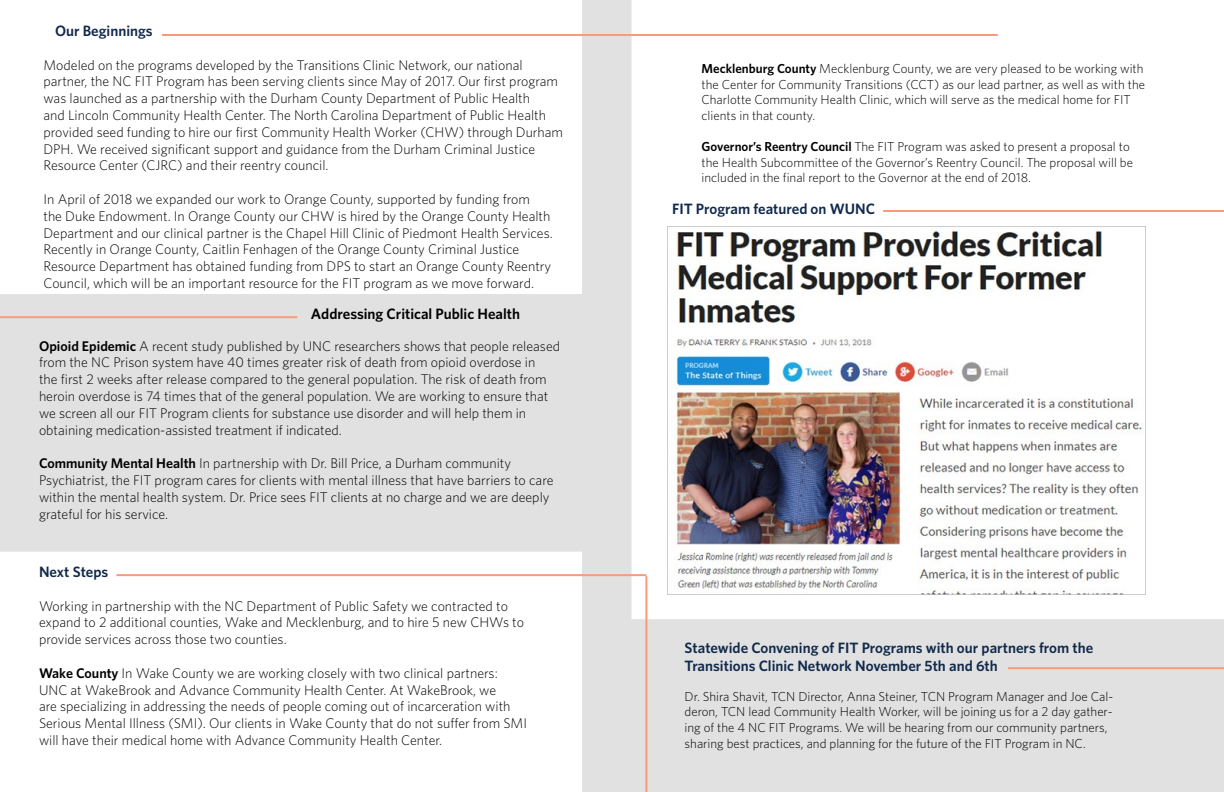
<style>
.page{position:relative;width:1224px;height:792px;background:#fff}
.page>*{position:absolute;margin:0;border:0;box-sizing:border-box;transform-origin:0 0}
.t1{font:600 15px/18px "Whitney";color:#11294b}
.t2{font:600 15px "Whitney";color:#000}
.t3{font:300 14px/16.8px "Whitney";color:#000}
.t4{font:300 13px/15.6px "Whitney";color:#000}
.s1{font-weight:600}
</style>
<div class="page">
<div style="left:632px;top:619px;width:592px;height:173px;background:#e1e1e1"></div>
<div style="left:0;top:294px;width:582px;height:258px;background:#e1e1e1"></div>
<img style="left:667px;top:227px;width:476px;height:367px">
<hr style="left:883px;top:210px;width:341px;height:2px;background:#f79c7a">
<hr style="left:645px;top:576px;width:2px;height:216px;background:#f79c7a">
<hr style="left:1008px;top:667px;width:216px;height:2px;background:#f79c7a">
<div style="left:582px;top:0;width:50px;height:792px;background:#e1e1e1"></div>
<hr style="left:116px;top:574px;width:530px;height:2px;background:#f79c7a">
<hr style="left:0;top:316px;width:297px;height:2px;background:#f79c7a">
<hr style="left:162px;top:34px;width:836px;height:2px;background:#f79c7a">
<p class="t1" style="left:55px;top:22px;width:99px">Our Beginnings</p>
<p class="t3" style="left:44px;top:56px;width:521px">Modeled on the programs developed by the Transitions Clinic Network, our national partner, the NC FIT Program has been serving clients since May of 2017. Our first program was launched as a partnership with the Durham County Department of Public Health<br>and Lincoln Community Health Center. The North Carolina Department of Public Health provided seed funding to hire our first Community Health Worker (CHW) through Durham DPH. We received significant support and guidance from the Durham Criminal Justice Resource Center (CJRC) and their reentry council.</p>
<p class="t3" style="left:44px;top:190px;width:511px">In April of 2018 we expanded our work to Orange County, supported by funding from<br>the Duke Endowment. In Orange County our CHW is hired by the Orange County Health Department and our clinical partner is the Chapel Hill Clinic of Piedmont Health Services.<br>Recently in Orange County, Caitlin Fenhagen of the Orange County Criminal Justice Resource Department has obtained funding from DPS to start an Orange County Reentry Council, which will be an important resource for the FIT program as we move forward.</p>
<p class="t2" style="left:311px;top:303px;width:211px">Addressing Critical Public Health</p>
<p class="t3" style="left:39px;top:337px;width:523px"><span class="s1">Opioid Epidemic</span> A recent study published by UNC researchers shows that people released from the NC Prison system have 40 times greater risk of death from opioid overdose in<br>the first 2 weeks after release compared to the general population. The risk of death from heroin overdose is 74 times that of the general population. We are working to ensure that we screen all our FIT Program clients for substance use disorder and will help them in obtaining medication-assisted treatment if indicated.</p>
<p class="t3" style="left:39px;top:454px;width:516px"><span class="s1">Community Mental Health</span> In partnership with Dr. Bill Price, a Durham community Psychiatrist, the FIT program cares for clients with mental illness that have barriers to care within the mental health system. Dr. Price sees FIT clients at no charge and we are deeply grateful for his service.</p>
<p class="t1" style="left:39px;top:562px;width:71px">Next Steps</p>
<p class="t3" style="left:39px;top:597px;width:487px">Working in partnership with the NC Department of Public Safety we contracted to expand to 2 additional counties, Wake and Mecklenburg, and to hire 5 new CHWs to provide services across those two counties.</p>
<p class="t3" style="left:39px;top:664px;width:490px"><span class="s1">Wake County</span> In Wake County we are working closely with two clinical partners:<br>UNC at WakeBrook and Advance Community Health Center. At WakeBrook, we<br>are specializing in addressing the needs of people coming out of incarceration with Serious Mental Illness (SMI). Our clients in Wake County that do not suffer from SMI will have their medical home with Advance Community Health Center.</p>
<p class="t4" style="left:702px;top:60px;width:445px"><span class="s1">Mecklenburg County</span> Mecklenburg County, we are very pleased to be working with the Center for Community Transitions (CCT) as our lead partner, as well as with the Charlotte Community Health Clinic, which will serve as the medical home for FIT clients in that county.</p>
<p class="t4" style="left:702px;top:138px;width:433px"><span class="s1">Governor’s Reentry Council</span> The FIT Program was asked to present a proposal to the Health Subcommittee of the Governor’s Reentry Council. The proposal will be included in the final report to the Governor at the end of 2018.</p>
<p class="t1" style="left:672px;top:199px;width:204px">FIT Program featured on WUNC</p>
<p class="t1" style="left:685px;top:638px;width:410px">Statewide Convening of FIT Programs with our partners from the<br>Transitions Clinic Network November 5th and 6th</p>
<p class="t4" style="left:685px;top:688px;width:430px">Dr. Shira Shavit, TCN Director, Anna Steiner, TCN Program Manager and Joe Cal&shy;deron, TCN lead Community Health Worker, will be joining us for a 2 day gather&shy;ing of the 4 NC FIT Programs. We will be hearing from our community partners, sharing best practices, and planning for the future of the FIT Program in NC.</p>
</div>
